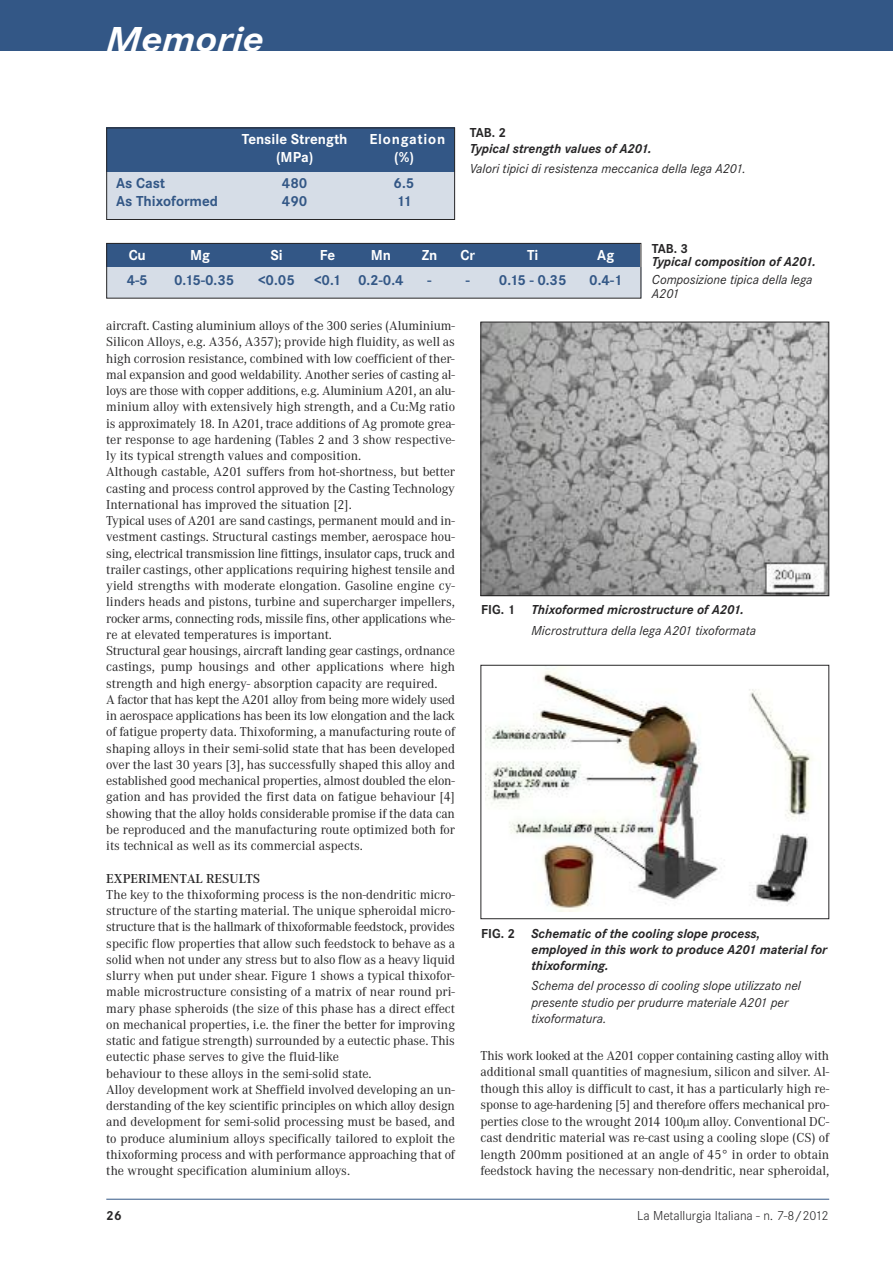
<style>
.page{position:relative;width:893px;height:1263px;background:#fff}
.page>*{position:absolute;margin:0;border:0;box-sizing:border-box;transform-origin:0 0}
.t1{font:italic 700 36px "Corporate S";color:#fff;scale:1.14 1}
.t2{font:700 15px "Corporate S";color:#335786}
.t3{font:700 15px "Corporate S";color:#fff}
.t4{font:700 15px "Corporate S";letter-spacing:.05em;color:#fff}
.t5{font:13.5px/16.2px "Corporate A";color:#272627}
.t6{font:italic 13.5px/16.2px "Corporate S";color:#272627}
.t7{font:italic 700 13.5px/16.2px "Corporate S";color:#272627}
.t8{font:300 13.5px "Corporate S";color:#272627}
.t9{font:600 13.5px "Corporate A";color:#272627}
.t10{font:700 13.5px "Corporate S";color:#272627}
.s1{font-weight:700;font-style:normal}
.s2{font-weight:700}
.s3{font-style:normal}
</style>
<div class="page">
<div style="left:106px;top:268px;width:535px;height:30px;background:#d6dde7"></div>
<div style="left:106px;top:243px;width:534px;height:24px;background:#335786"></div>
<div style="left:106px;top:172px;width:349px;height:47px;background:#d6dde7"></div>
<div style="left:106px;top:128px;width:349px;height:44px;background:#335786"></div>
<div style="left:0;top:0;width:893px;height:50px;background:#335786"></div>
<hr style="left:106px;top:1199px;width:723px;height:1px;background:#335786">
<div style="left:106px;top:128px;width:349px;height:92px;border:1px solid #272627"></div>
<div style="left:106px;top:243px;width:535px;height:56px;border:1px solid #272627"></div>
<img style="left:482px;top:324px;width:345px;height:270px">
<div style="left:480px;top:322px;width:349px;height:274px;border:1px solid #272627"></div>
<img style="left:485px;top:668px;width:327px;height:243px">
<div style="left:480px;top:665px;width:349px;height:254px;border:1px solid #272627"></div>
<h1 class="t1" style="left:106px;top:17px;width:140px">Memorie</h1>
<p class="t3" style="left:242px;top:130px;width:107px">Tensile Strength</p>
<p class="t4" style="left:369px;top:130px;width:77px">Elongation</p>
<p class="t3" style="left:276px;top:148px;width:39px">(MPa)</p>
<p class="t3" style="left:394px;top:148px;width:21px">(%)</p>
<p class="t2" style="left:116px;top:174px;width:51px">As Cast</p>
<p class="t2" style="left:282px;top:174px;width:27px">480</p>
<p class="t2" style="left:394px;top:174px;width:22px">6.5</p>
<p class="t2" style="left:116px;top:192px;width:104px">As Thixoformed</p>
<p class="t2" style="left:282px;top:192px;width:27px">490</p>
<p class="t2" style="left:396px;top:192px;width:17px">11</p>
<p class="t10" style="left:470px;top:124px;width:38px">TAB. 2</p>
<p class="t7" style="left:470px;top:140px;width:183px">Typical strength values of A201.</p>
<p class="t6" style="left:470px;top:160px;width:277px">Valori tipici di resistenza meccanica della lega A201.</p>
<p class="t3" style="left:129px;top:246px;width:19px">Cu</p>
<p class="t3" style="left:190px;top:246px;width:22px">Mg</p>
<p class="t3" style="left:270px;top:246px;width:14px">Si</p>
<p class="t3" style="left:320px;top:246px;width:17px">Fe</p>
<p class="t3" style="left:371px;top:246px;width:22px">Mn</p>
<p class="t3" style="left:422px;top:246px;width:17px">Zn</p>
<p class="t3" style="left:460px;top:246px;width:16px">Cr</p>
<p class="t3" style="left:527px;top:246px;width:13px">Ti</p>
<p class="t3" style="left:597px;top:246px;width:19px">Ag</p>
<p class="t2" style="left:127px;top:271px;width:23px">4-5</p>
<p class="t2" style="left:174px;top:271px;width:62px">0.15-0.35</p>
<p class="t2" style="left:258px;top:271px;width:38px">&lt;0.05</p>
<p class="t2" style="left:314px;top:271px;width:91px">&lt;0.1 0.2-0.4</p>
<p class="t2" style="left:428px;top:271px;width:44px">- -</p>
<p class="t2" style="left:499px;top:271px;width:69px">0.15 - 0.35</p>
<p class="t2" style="left:589px;top:271px;width:35px">0.4-1</p>
<p class="t10" style="left:652px;top:240px;width:38px">TAB. 3</p>
<p class="t7" style="left:652px;top:253px;width:166px">Typical composition of A201.</p>
<p class="t6" style="left:652px;top:273px;width:162px;line-height:13.5px">Composizione tipica della lega<br>A201</p>
<p class="t5" style="left:106px;top:317px;width:350px">aircraft. Casting aluminium alloys of the 300 series (Aluminium-Silicon Alloys, e.g. A356, A357); provide high fluidity, as well as high corrosion resistance, combined with low coefficient of ther&shy;mal expansion and good weldability. Another series of casting al&shy;loys are those with copper additions, e.g. Aluminium A201, an alu&shy;minium alloy with extensively high strength, and a Cu:Mg ratio is approximately 18. In A201, trace additions of Ag promote grea&shy;ter response to age hardening (Tables 2 and 3 show respective&shy;ly its typical strength values and composition.<br>Although castable, A201 suffers from hot-shortness, but better casting and process control approved by the Casting Technology International has improved the situation [2].<br>Typical uses of A201 are sand castings, permanent mould and in&shy;vestment castings. Structural castings member, aerospace hou&shy;sing, electrical transmission line fittings, insulator caps, truck and trailer castings, other applications requiring highest tensile and yield strengths with moderate elongation. Gasoline engine cy&shy;linders heads and pistons, turbine and supercharger impellers, rocker arms, connecting rods, missile fins, other applications whe&shy;re at elevated temperatures is important.<br>Structural gear housings, aircraft landing gear castings, ordnance castings, pump housings and other applications where high strength and high energy- absorption capacity are required.<br>A factor that has kept the A201 alloy from being more widely used in aerospace applications has been its low elongation and the lack of fatigue property data. Thixoforming, a manufacturing route of shaping alloys in their semi-solid state that has been developed over the last 30 years [3], has successfully shaped this alloy and established good mechanical properties, almost doubled the elon&shy;gation and has provided the first data on fatigue behaviour [4] showing that the alloy holds considerable promise if the data can be reproduced and the manufacturing route optimized both for its technical as well as its commercial aspects.</p>
<p class="t9" style="left:106px;top:870px;width:155px">EXPERIMENTAL RESULTS</p>
<p class="t5" style="left:106px;top:886px;width:350px">The key to the thixoforming process is the non-dendritic micro&shy;structure of the starting material. The unique spheroidal micro&shy;structure that is the hallmark of thixoformable feedstock, provides specific flow properties that allow such feedstock to behave as a solid when not under any stress but to also flow as a heavy liquid slurry when put under shear. Figure 1 shows a typical thixofor&shy;mable microstructure consisting of a matrix of near round pri&shy;mary phase spheroids (the size of this phase has a direct effect on mechanical properties, i.e. the finer the better for improving static and fatigue strength) surrounded by a eutectic phase. This eutectic phase serves to give the fluid-like<br>behaviour to these alloys in the semi-solid state.<br>Alloy development work at Sheffield involved developing an un&shy;derstanding of the key scientific principles on which alloy design and development for semi-solid processing must be based, and to produce aluminium alloys specifically tailored to exploit the thixoforming process and with performance approaching that of the wrought specification aluminium alloys.</p>
<p class="t6" style="left:531px;top:599px;width:226px;line-height:20.4px;text-indent:-50px"><span class="s1">FIG. 1</span> <span class="s2">Thixoformed microstructure of A201.<br></span>Microstruttura della lega A201 tixoformata</p>
<p class="t7" style="left:531px;top:925px;width:297px;text-indent:-50px"><span class="s3">FIG. 2</span> Schematic of the cooling slope process,<br>employed in this work to produce A201 material for thixoforming.</p>
<p class="t6" style="left:531px;top:978px;width:271px">Schema del processo di cooling slope utilizzato nel presente studio per prudurre materiale A201 per tixoformatura.</p>
<p class="t5" style="left:480px;top:1047px;width:350px;text-align:justify">This work looked at the A201 copper containing casting alloy with additional small quantities of magnesium, silicon and silver. Al&shy;though this alloy is difficult to cast, it has a particularly high re&shy;sponse to age-hardening [5] and therefore offers mechanical pro&shy;perties close to the wrought 2014 100µm alloy. Conventional DC&shy;cast dendritic material was re-cast using a cooling slope (CS) of length 200mm positioned at an angle of 45° in order to obtain feedstock having the necessary non-dendritic, near spheroidal,</p>
<p class="t10" style="left:106px;top:1207px;width:17px">26</p>
<p class="t8" style="left:637px;top:1207px;width:193px">La Metallurgia Italiana - n. 7-8/2012</p>
</div>
